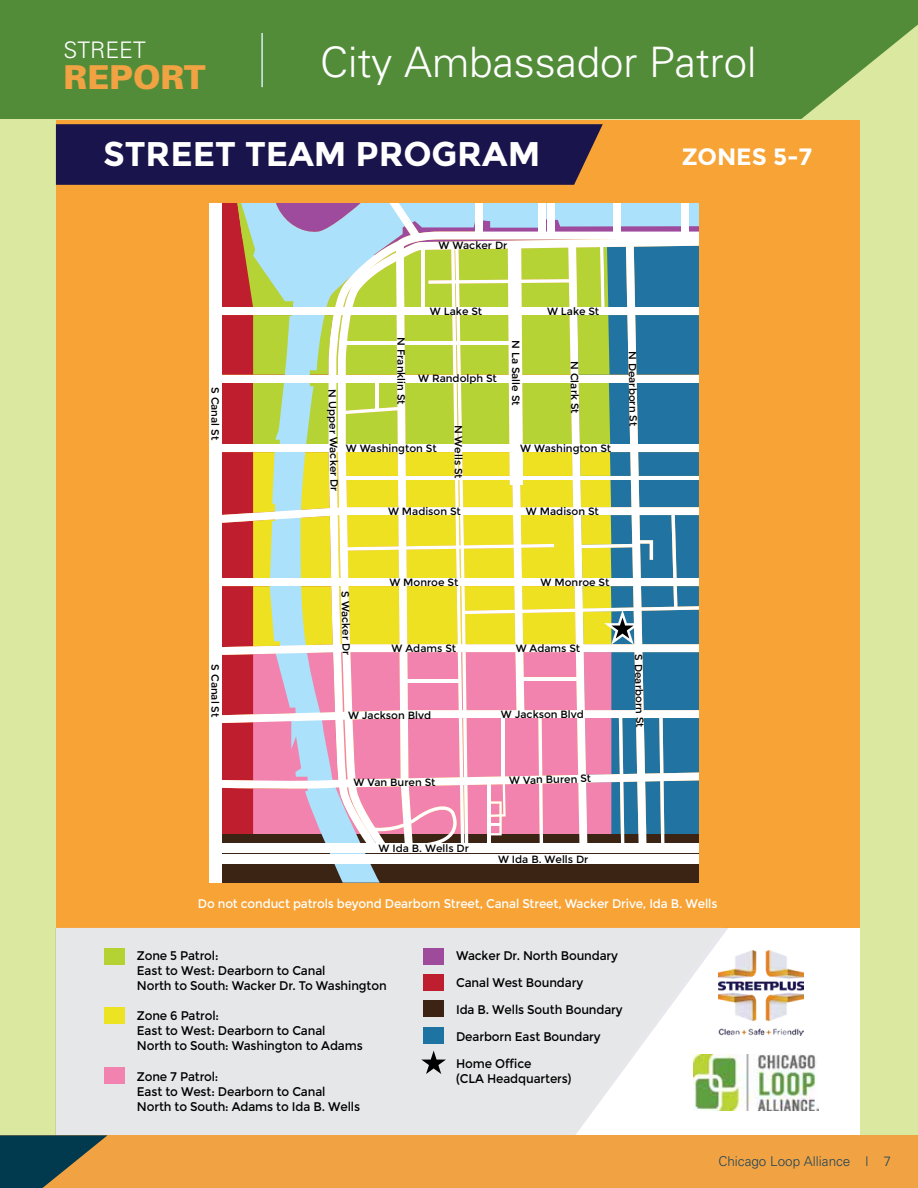
<style>
.page{position:relative;width:918px;height:1188px;background:#fff}
.page>*{position:absolute;margin:0;border:0;box-sizing:border-box;transform-origin:0 0}
.t1{font:300 42px "Univers";color:#fff}
.t2{font:700 34.2px "Montreal";color:#fff}
.t3{font:900 33px "Univers";color:#f1a343}
.t4{font:700 23.7px "Montreal";color:#fff}
.t5{font:300 22.8px "Univers";color:#fff}
.t6{font:300 13.5px "Univers";color:#224459}
.t7{font:12.6px/15px "Montserrat";letter-spacing:-.01em;color:#000;scale:.95 1}
.t8{font:12.6px/26.8px "Montreal";letter-spacing:-.01em;color:#000;scale:.95 1}
.t9{font:12.6px "Montreal";letter-spacing:-.01em;color:#fff;scale:.95 1}
.t10{font:10.5px "Montreal";color:#000}
</style>
<div class="page">
<div style="left:0;top:0;width:918px;height:1177px;background:#dbe8a0"></div>
<div style="left:0;top:1135px;width:918px;height:53px;background:#f1a343"></div>
<svg style="left:0;top:1135px;width:108px;height:53px"></svg>
<div style="left:0;top:0;width:918px;height:119px;background:#528c39"></div>
<svg style="left:801px;top:25px;width:117px;height:276px;fill:#dbe8a0"></svg>
<hr style="left:261px;top:33px;width:2px;height:54px;background:#d5eef2">
<div style="left:56px;top:120px;width:803px;height:1014px;background:#f7a336"></div>
<div style="left:56px;top:928px;width:803px;height:206px;background:#fff"></div>
<svg style="left:56px;top:928px;width:666px;height:206px;fill:#e6e7e8"></svg>
<div style="left:104px;top:948px;width:21px;height:16px;background:#b4d333"></div>
<div style="left:424px;top:948px;width:20px;height:16px;background:#9f4b9c"></div>
<div style="left:104px;top:1008px;width:21px;height:16px;background:#ece423"></div>
<div style="left:424px;top:974px;width:20px;height:16px;background:#bf1e2e"></div>
<div style="left:104px;top:1068px;width:21px;height:16px;background:#f283b1"></div>
<div style="left:424px;top:1001px;width:20px;height:16px;background:#3c2313"></div>
<div style="left:424px;top:1027px;width:20px;height:16px;background:#1d74a2"></div>
<div style="left:56px;top:124px;width:547px;height:61px;background:#19144b"></div>
<img style="left:719px;top:950px;width:84px;height:85px">
<img style="left:694px;top:1054px;width:125px;height:56px">
<svg style="left:234px;top:853px;width:465px;height:30px;fill:#3c2415"></svg>
<div style="left:222px;top:855px;width:477px;height:9px;background:#fff"></div>
<div style="left:210px;top:203px;width:12px;height:680px;background:#fff"></div>
<svg style="left:421px;top:1051px;width:25px;height:23px"></svg>
<svg style="left:222px;top:203px;width:477px;height:650px"></svg>
<h3 class="t5" style="left:64px;top:36px;width:84px">STREET</h3>
<h3 class="t3" style="left:64px;top:57px;width:144px">REPORT</h3>
<h1 class="t1" style="left:320px;top:36px;width:438px">City Ambassador Patrol</h1>
<h2 class="t2" style="left:103px;top:134px;width:439px">STREET TEAM PROGRAM</h2>
<h3 class="t4" style="left:682px;top:143px;width:132px">ZONES 5-7</h3>
<p class="t10" style="left:439px;top:239px;width:70px">W Wacker Dr</p>
<p class="t10" style="left:221px;top:387px;width:54px;rotate:90deg">S Canal St</p>
<p class="t10" style="left:221px;top:664px;width:54px;rotate:90deg">S Canal St</p>
<p class="t10" style="left:430px;top:305px;width:54px">W Lake St</p>
<p class="t10" style="left:547px;top:305px;width:54px">W Lake St</p>
<p class="t10" style="left:407px;top:337px;width:69px;rotate:90deg">N Franklin St</p>
<p class="t10" style="left:418px;top:372px;width:80px">W Randolph St</p>
<p class="t10" style="left:339px;top:389px;width:104px;rotate:89deg">N Upper Wacker Dr</p>
<p class="t10" style="left:465px;top:425px;width:55px;rotate:90deg">N Wells St</p>
<p class="t10" style="left:346px;top:442px;width:93px">W Washington St</p>
<p class="t10" style="left:522px;top:340px;width:67px;rotate:90deg">N La Salle St</p>
<p class="t10" style="left:580px;top:361px;width:54px;rotate:89deg">N Clark St</p>
<p class="t10" style="left:520px;top:442px;width:93px">W Washington St</p>
<p class="t10" style="left:388px;top:505px;width:75px">W Madison St</p>
<p class="t10" style="left:526px;top:505px;width:75px">W Madison St</p>
<p class="t10" style="left:638px;top:351px;width:77px;rotate:89deg">N Dearborn St</p>
<p class="t10" style="left:351px;top:591px;width:66px;rotate:89deg">S Wacker Dr</p>
<p class="t10" style="left:389px;top:576px;width:71px">W Monroe St</p>
<p class="t10" style="left:541px;top:576px;width:71px">W Monroe St</p>
<p class="t10" style="left:392px;top:642px;width:66px">W Adams St</p>
<p class="t10" style="left:516px;top:642px;width:66px">W Adams St</p>
<p class="t10" style="left:348px;top:709px;width:85px">W Jackson Blvd</p>
<p class="t10" style="left:501px;top:708px;width:85px">W Jackson Blvd</p>
<p class="t10" style="left:354px;top:776px;width:84px">W Van Buren St</p>
<p class="t10" style="left:379px;top:842px;width:92px">W Ida B. Wells Dr</p>
<p class="t10" style="left:509px;top:774px;width:84px;rotate:-1deg">W Van Buren St</p>
<p class="t10" style="left:498px;top:853px;width:92px">W Ida B. Wells Dr</p>
<p class="t10" style="left:645px;top:654px;width:75px;rotate:89deg">S Dearborn St</p>
<p class="t9" style="left:198px;top:897px;width:548px">Do not conduct patrols beyond Dearborn Street, Canal Street, Wacker Drive, Ida B. Wells</p>
<p class="t8" style="left:137px;top:942px;width:87px">Zone 5 Patrol:</p>
<p class="t7" style="left:137px;top:963px;width:264px">East to West: Dearborn to Canal<br>North to South: Wacker Dr. To Washington</p>
<p class="t8" style="left:137px;top:1003px;width:88px">Zone 6 Patrol:</p>
<p class="t7" style="left:137px;top:1024px;width:239px">East to West: Dearborn to Canal<br>North to South: Washington to Adams</p>
<p class="t8" style="left:137px;top:1063px;width:87px">Zone 7 Patrol:</p>
<p class="t7" style="left:137px;top:1084px;width:236px">East to West: Dearborn to Canal<br>North to South: Adams to Ida B. Wells</p>
<p class="t8" style="left:456px;top:942px;width:177px">Wacker Dr. North Boundary<br>Canal West Boundary<br>Ida B. Wells South Boundary<br>Dearborn East Boundary<br>Home Office</p>
<p class="t8" style="left:456px;top:1065px;width:123px">(CLA Headquarters)</p>
<p class="t6" style="left:718px;top:1153px;width:174px">Chicago Loop Alliance | 7</p>
</div>
